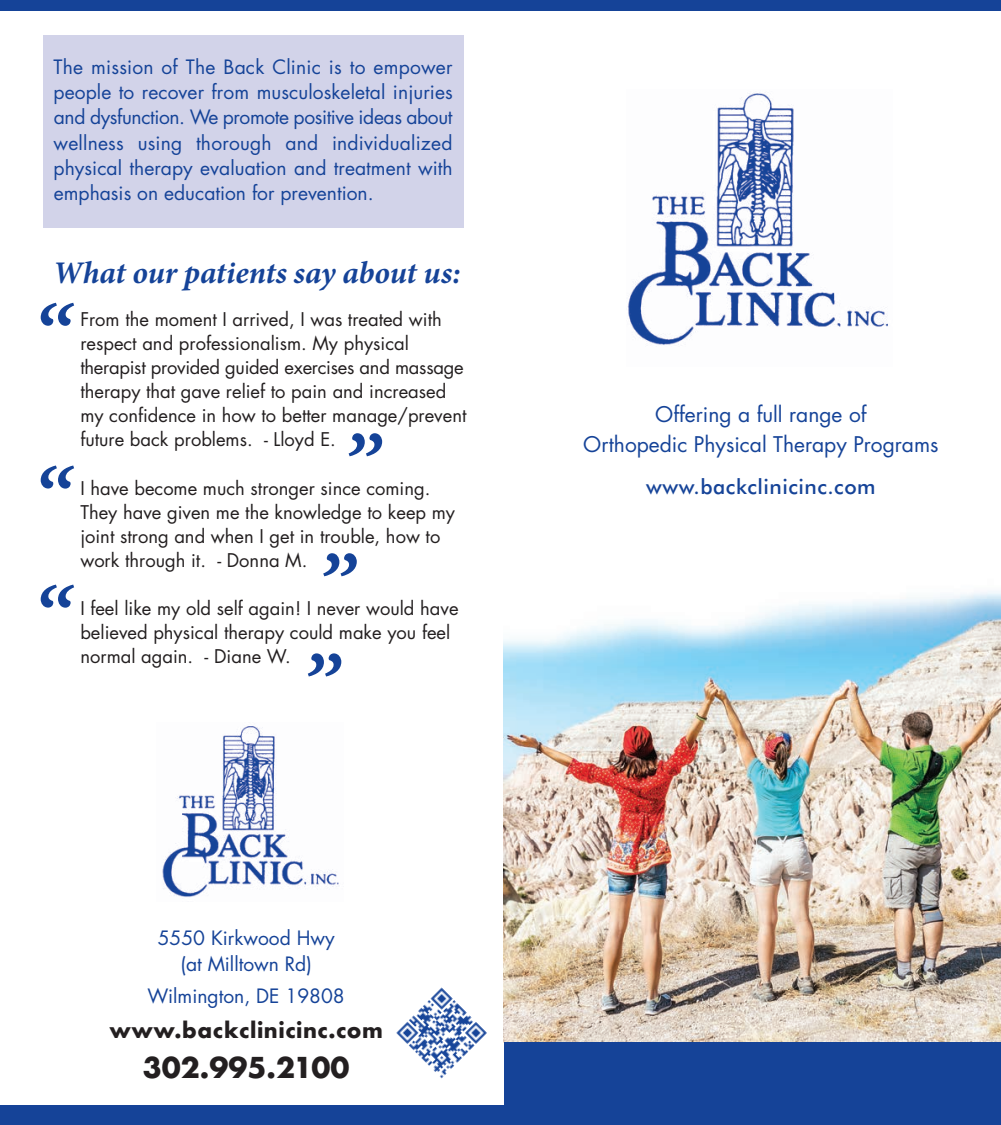
<style>
.page{position:relative;width:1001px;height:1125px;background:#fff}
.page>*{position:absolute;margin:0;border:0;box-sizing:border-box;transform-origin:0 0}
.t1{font:italic 700 84px/162.8px "Minion Pro";color:#154398}
.t2{font:italic 700 31.5px "Minion Pro";letter-spacing:-.005em;color:#154398}
.t3{font:700 28px "Futura";color:#231f20}
.t4{font:21px/29.8px "Futura";color:#154398;text-align:center}
.t5{font:700 21px "Futura";letter-spacing:.025em;color:#231f20}
.t6{font:500 21px "Futura BT";letter-spacing:.025em;color:#154398}
.t7{font:19.25px/25.2px "Futura";color:#154398;text-align:center}
.t8{font:18.38px/24.2px "Futura";color:#231f20}
</style>
<div class="page">
<div style="left:0;top:1105px;width:1001px;height:20px;background:#154398"></div>
<div style="left:0;top:0;width:1001px;height:11px;background:#154398"></div>
<div style="left:43px;top:35px;width:420px;height:192px;background:#d2d3e9"></div>
<img style="left:162px;top:726px;width:177px;height:172px">
<img style="left:396px;top:987px;width:91px;height:92px">
<img style="left:504px;top:591px;width:497px;height:451px">
<img style="left:627px;top:93px;width:261px;height:252px">
<div style="left:504px;top:1042px;width:497px;height:83px;background:#154398"></div>
<p class="t7" style="left:54px;top:56px;width:401px;text-align:justify">The mission of The Back Clinic is to empower people to recover from musculoskeletal injuries and dysfunction. We promote positive ideas about wellness using thorough and individualized physical therapy evaluation and treatment with emphasis on education for prevention.</p>
<h2 class="t2" style="left:53px;top:262px;width:409px">What our patients say about us:</h2>
<h1 class="t1" style="left:32px;top:262px;width:40px">“ “</h1>
<p class="t8" style="left:80px;top:308px;width:388px">From the moment I arrived, I was treated with respect and professionalism. My physical therapist provided guided exercises and massage therapy that gave relief to pain and increased my confidence in how to better manage/prevent future back problems. - Lloyd E.</p>
<p class="t8" style="left:80px;top:477px;width:376px">I have become much stronger since coming.<br>They have given me the knowledge to keep my joint strong and when I get in trouble, how to work through it. - Donna M.</p>
<p class="t8" style="left:80px;top:598px;width:380px">I feel like my old self again! I never would have believed physical therapy could make you feel normal again. - Diane W.</p>
<h1 class="t1" style="left:317px;top:413px;width:64px;line-height:119.9px;text-align:center">” ”</h1>
<h1 class="t1" style="left:32px;top:543px;width:40px">“</h1>
<h1 class="t1" style="left:301px;top:612px;width:39px">”</h1>
<p class="t7" style="left:158px;top:926px;width:178px;line-height:26.2px">5550 Kirkwood Hwy (at Milltown Rd)</p>
<p class="t7" style="left:148px;top:984px;width:199px">Wilmington, DE 19808</p>
<p class="t5" style="left:109px;top:1014px;width:275px">www.backclinicinc.com</p>
<h3 class="t3" style="left:143px;top:1047px;width:208px">302.995.2100</h3>
<p class="t4" style="left:583px;top:401px;width:357px">Offering a full range of<br>Orthopedic Physical Therapy Programs</p>
<p class="t6" style="left:646px;top:478px;width:231px">www.backclinicinc.com</p>
</div>
